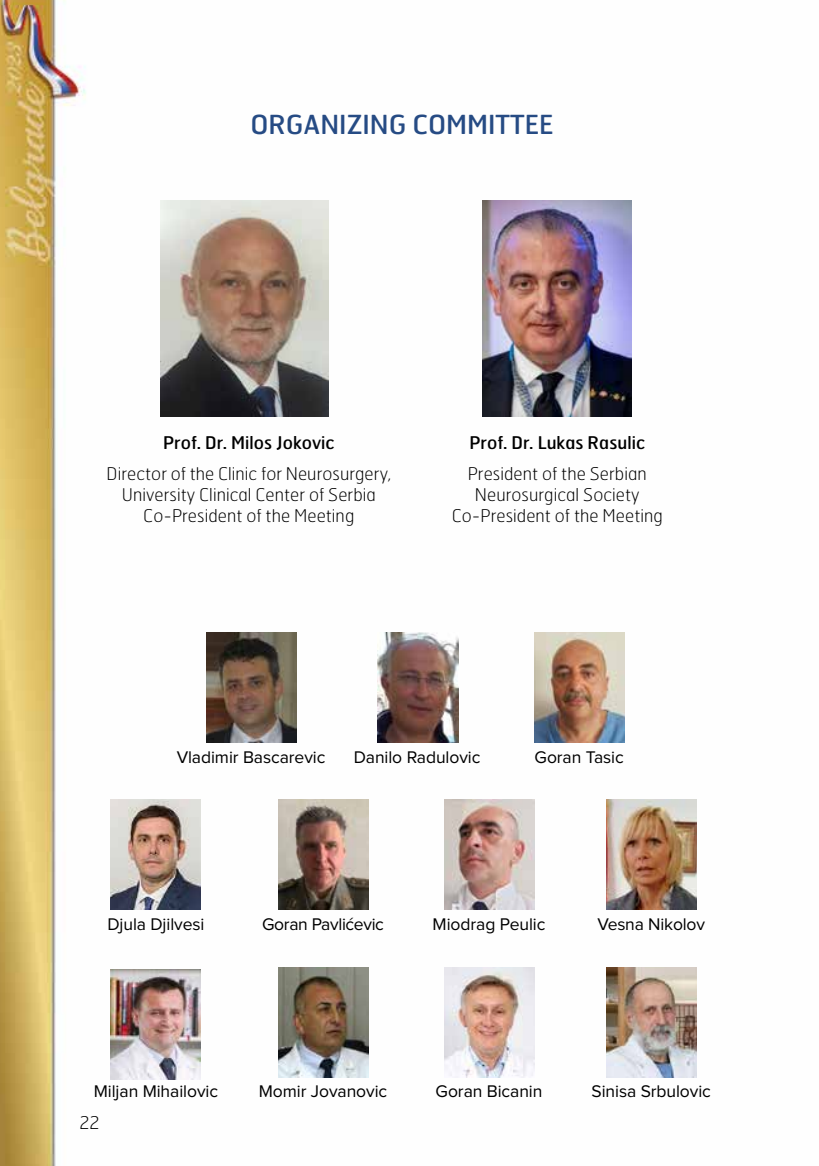
<style>
.page{position:relative;width:819px;height:1166px;background:#fff}
.page>*{position:absolute;margin:0;border:0;box-sizing:border-box;transform-origin:0 0}
.t1{font:26.25px "Hermes FB";color:#264b84}
.t2{font:100 17.5px/21px "Hermes FB";letter-spacing:.005em;color:#000;text-align:center}
.t3{font:17.5px "Proxima Nova";letter-spacing:-.005em;color:#000}
.t4{font:17.5px "Hermes FB";letter-spacing:.005em;color:#000}
</style>
<div class="page">
<img style="left:0;top:0;width:697px;height:1166px">
<img style="left:206px;top:633px;width:90px;height:109px">
<img style="left:606px;top:799px;width:90px;height:110px">
<img style="left:278px;top:799px;width:90px;height:110px">
<img style="left:444px;top:799px;width:90px;height:110px">
<img style="left:111px;top:799px;width:90px;height:110px">
<img style="left:278px;top:967px;width:90px;height:110px">
<img style="left:444px;top:967px;width:90px;height:110px">
<img style="left:606px;top:967px;width:90px;height:110px">
<img style="left:377px;top:633px;width:81px;height:109px">
<img style="left:111px;top:969px;width:90px;height:110px">
<img style="left:534px;top:633px;width:90px;height:109px">
<img style="left:482px;top:201px;width:150px;height:215px">
<img style="left:161px;top:201px;width:167px;height:215px">
<h1 class="t1" style="left:250px;top:103px;width:305px">ORGANIZING COMMITTEE</h1>
<p class="t4" style="left:163px;top:428px;width:173px">Prof. Dr. Milos Jokovic</p>
<p class="t2" style="left:107px;top:462px;width:286px">Director of the Clinic for Neurosurgery,<br>University Clinical Center of Serbia<br>Co-President of the Meeting</p>
<p class="t4" style="left:469px;top:428px;width:177px">Prof. Dr. Lukas Rasulic</p>
<p class="t2" style="left:452px;top:462px;width:212px">President of the Serbian<br>Neurosurgical Society<br>Co-President of the Meeting</p>
<p class="t3" style="left:177px;top:749px;width:150px">Vladimir Bascarevic</p>
<p class="t3" style="left:353px;top:749px;width:128px">Danilo Radulovic</p>
<p class="t3" style="left:534px;top:749px;width:91px">Goran Tasic</p>
<p class="t3" style="left:107px;top:916px;width:98px">Djula Djilvesi</p>
<p class="t3" style="left:262px;top:916px;width:123px">Goran Pavlićevic</p>
<p class="t3" style="left:432px;top:916px;width:114px">Miodrag Peulic</p>
<p class="t3" style="left:597px;top:916px;width:109px">Vesna Nikolov</p>
<p class="t3" style="left:94px;top:1082px;width:126px">Miljan Mihailovic</p>
<p class="t3" style="left:259px;top:1082px;width:130px">Momir Jovanovic</p>
<p class="t3" style="left:435px;top:1082px;width:108px">Goran Bicanin</p>
<p class="t3" style="left:591px;top:1082px;width:121px">Sinisa Srbulovic</p>
<p class="t2" style="left:79px;top:1112px;width:22px">22</p>
</div>
